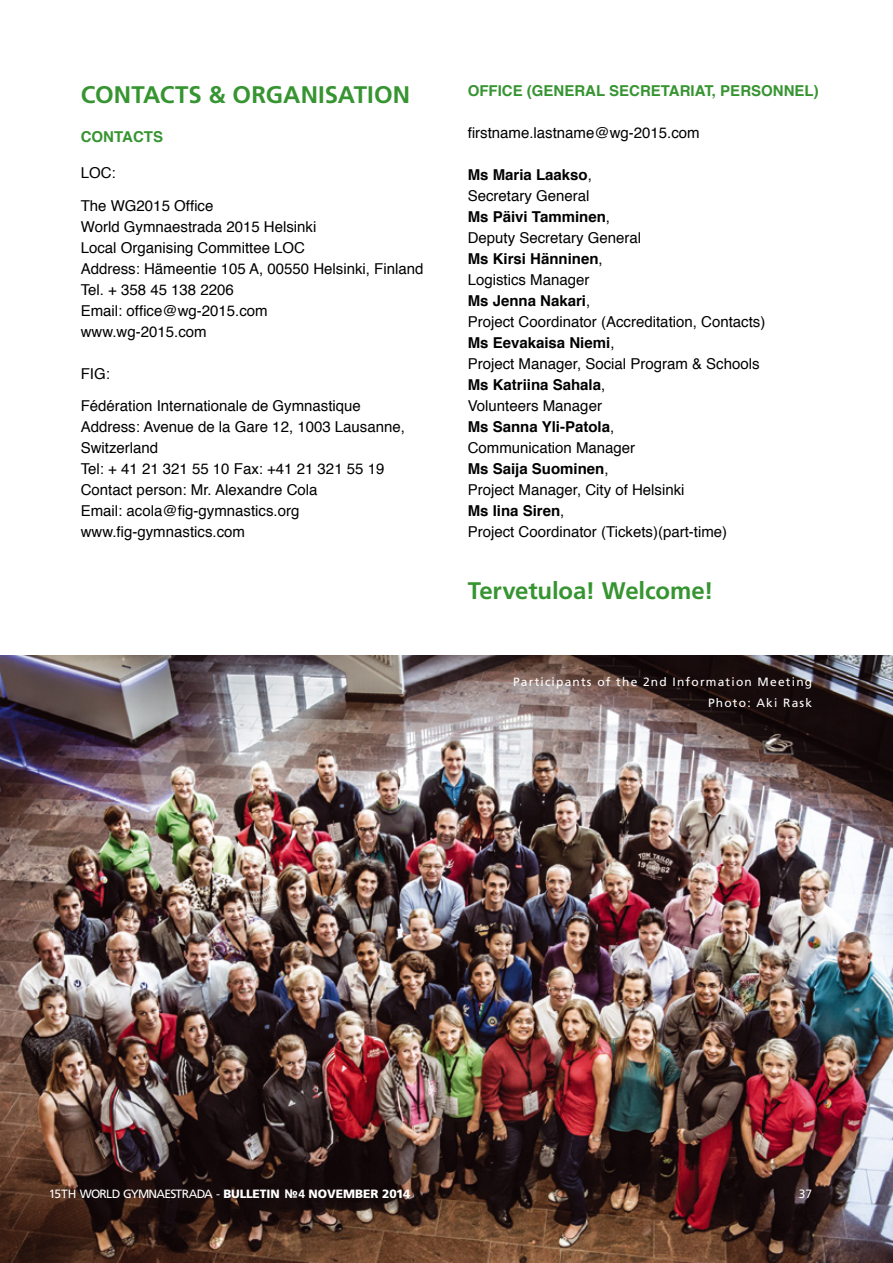
<style>
.page{position:relative;width:893px;height:1263px;background:#fff}
.page>*{position:absolute;margin:0;border:0;box-sizing:border-box;transform-origin:0 0}
.t1{font:700 24px "Frutiger LT Std";letter-spacing:-.005em;color:#369431}
.t2{font:15px/21px "Helvetica";color:#000}
.t3{font:700 15px "Helvetica";color:#369431}
.t4{font:12px/21px "Frutiger LT Std";letter-spacing:.1em;color:#fff;text-align:right}
.t5{font:12px "Frutiger LT Std";letter-spacing:-.06em;color:#fff}
.s1{font-weight:700}
.s2{font-weight:900}
.s3{font-family:"Arial";font-weight:700}
</style>
<div class="page">
<img style="left:0;top:656px;width:893px;height:607px">
<h1 class="t1" style="left:81px;top:81px;width:331px">CONTACTS &amp; ORGANISATION</h1>
<p class="t3" style="left:81px;top:125px;width:74px">Co ntacts</p>
<p class="t2" style="left:81px;top:163px;width:37px">LOC:</p>
<p class="t2" style="left:81px;top:196px;width:344px">The WG2015 Office<br>World Gymnaestrada 2015 Helsinki<br>Local Organising Committee LOC<br>Address: Hämeentie 105 A, 00550 Helsinki, Finland<br>Tel. + 358 45 138 2206<br>Email: office@wg-2015.com<br>www.wg-2015.com</p>
<p class="t2" style="left:81px;top:358px;width:282px;line-height:31.5px">FIG:<br>Fédération Internationale de Gymnastique</p>
<p class="t2" style="left:81px;top:416px;width:326px">Address: Avenue de la Gare 12, 1003 Lausanne,<br>Switzerland<br>Tel: + 41 21 321 55 10 Fax: +41 21 321 55 19<br>Contact person: Mr. Alexandre Cola<br>Email: acola@fig-gymnastics.org www.fig-gymnastics.com</p>
<p class="t3" style="left:468px;top:79px;width:108px">Office (Genera</p>
<p class="t3" style="left:596px;top:79px;width:54px">l Secretariat</p>
<p class="t3" style="left:712px;top:79px;width:30px">, perso</p>
<p class="t3" style="left:773px;top:79px;width:47px">nnel)</p>
<p class="t2" style="left:468px;top:123px;width:233px">firstname.lastname@wg-2015.com</p>
<p class="t2" style="left:468px;top:165px;width:299px"><span class="s1">Ms Maria Laakso</span>,<br>Secretary General<br><span class="s1">Ms Päivi Tamminen</span>,<br>Deputy Secretary General<br><span class="s1">Ms Kirsi Hänninen</span>,<br>Logistics Manager<br><span class="s1">Ms Jenna Nakari</span>,<br>Project Coordinator (Accreditation, Contacts)<br><span class="s1">Ms Eevakaisa Niemi</span>,<br>Project Manager, Social Program &amp; Schools<br><span class="s1">Ms Katriina Sahala</span>,<br>Volunteers Manager<br><span class="s1">Ms Sanna Yli-Patola</span>,<br>Communication Manager<br><span class="s1">Ms Saija Suominen</span>,<br>Project Manager, City of Helsinki<br><span class="s1">Ms Iina Siren</span>,<br>Project Coordinator (Tickets)(part-time)</p>
<h1 class="t1" style="left:468px;top:577px;width:247px">Tervetuloa! Welcome!</h1>
<p class="t4" style="left:513px;top:671px;width:301px">Participants of the 2nd Information Meeting<br>Photo: Aki Rask</p>
<p class="t5" style="left:49px;top:1186px;width:363px">15TH WORLD GYMNAESTRADA - <span class="s2">BULLETIN</span> <span class="s3">№</span><span class="s1">4</span> <span class="s2">NOVEMBER 2014</span></p>
<p class="t4" style="left:799px;top:1183px;width:15px">37</p>
</div>
